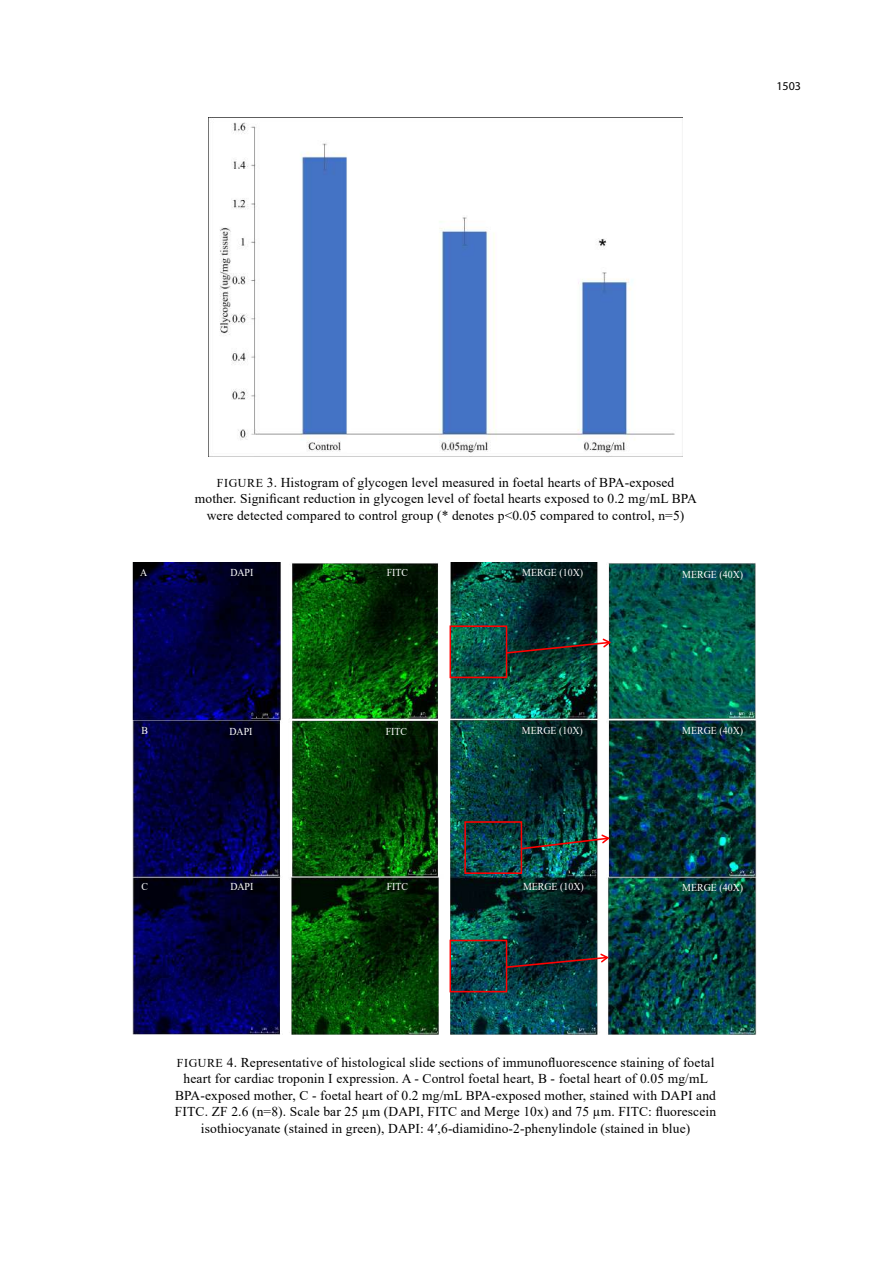
<style>
.page{position:relative;width:893px;height:1263px;background:#fff}
.page>*{position:absolute;margin:0;border:0;box-sizing:border-box;transform-origin:0 0}
.t1{font:13.5px/16.5px "Times New Roman";letter-spacing:.01em;color:#000;text-align:center}
.t2{font:12px "Myriad Pro";color:#000}
.t3{font:10.5px "Times New Roman";letter-spacing:.005em;color:#fff;scale:.94 1}
.s1{font-size:12px}
</style>
<div class="page">
<img style="left:209px;top:117px;width:473px;height:336px">
<img style="left:132px;top:563px;width:625px;height:471px">
<div style="left:449px;top:625px;width:58px;height:53px;border:2px solid #f00"></div>
<svg style="left:505px;top:637px;width:108px;height:18px"></svg>
<div style="left:464px;top:821px;width:58px;height:53px;border:2px solid #f00"></div>
<img style="left:520px;top:833px;width:91px;height:17px">
<div style="left:449px;top:940px;width:58px;height:52px;border:2px solid #f00"></div>
<svg style="left:505px;top:952px;width:105px;height:17px"></svg>
<p class="t2" style="left:776px;top:79px;width:26px">1503</p>
<p class="t1" style="left:195px;top:473px;width:504px"><span class="s1">FIGURE</span> 3. Histogram of glycogen level measured in foetal hearts of BPA-exposed mother. Significant reduction in glycogen level of foetal hearts exposed to 0.2 mg/mL BPA were detected compared to control group (* denotes p&lt;0.05 compared to control, n=5)</p>
<p class="t3" style="left:140px;top:565px;width:9px">A</p>
<p class="t3" style="left:230px;top:565px;width:26px">DAPI</p>
<p class="t3" style="left:387px;top:565px;width:24px">FITC</p>
<p class="t3" style="left:522px;top:565px;width:66px">MERGE (10X)</p>
<p class="t3" style="left:682px;top:567px;width:66px">MERGE (40X)</p>
<p class="t3" style="left:142px;top:723px;width:9px">B</p>
<p class="t3" style="left:229px;top:724px;width:26px">DAPI</p>
<p class="t3" style="left:386px;top:724px;width:24px">FITC</p>
<p class="t3" style="left:522px;top:723px;width:66px">MERGE (10X)</p>
<p class="t3" style="left:682px;top:723px;width:66px">MERGE (40X)</p>
<p class="t3" style="left:142px;top:879px;width:9px">C</p>
<p class="t3" style="left:230px;top:879px;width:26px">DAPI</p>
<p class="t3" style="left:387px;top:879px;width:24px">FITC</p>
<p class="t3" style="left:523px;top:879px;width:66px">MERGE (10X)</p>
<p class="t3" style="left:682px;top:880px;width:66px">MERGE (40X)</p>
<p class="t1" style="left:175px;top:1053px;width:543px"><span class="s1">FIGURE</span> 4. Representative of histological slide sections of immunofluorescence staining of foetal heart for cardiac troponin I expression. A - Control foetal heart, B - foetal heart of 0.05 mg/mL BPA-exposed mother, C - foetal heart of 0.2 mg/mL BPA-exposed mother, stained with DAPI and FITC. ZF 2.6 (n=8). Scale bar 25 µm (DAPI, FITC and Merge 10x) and 75 µm. FITC: fluorescein isothiocyanate (stained in green), DAPI: 4′,6-diamidino-2-phenylindole (stained in blue)</p>
</div>
